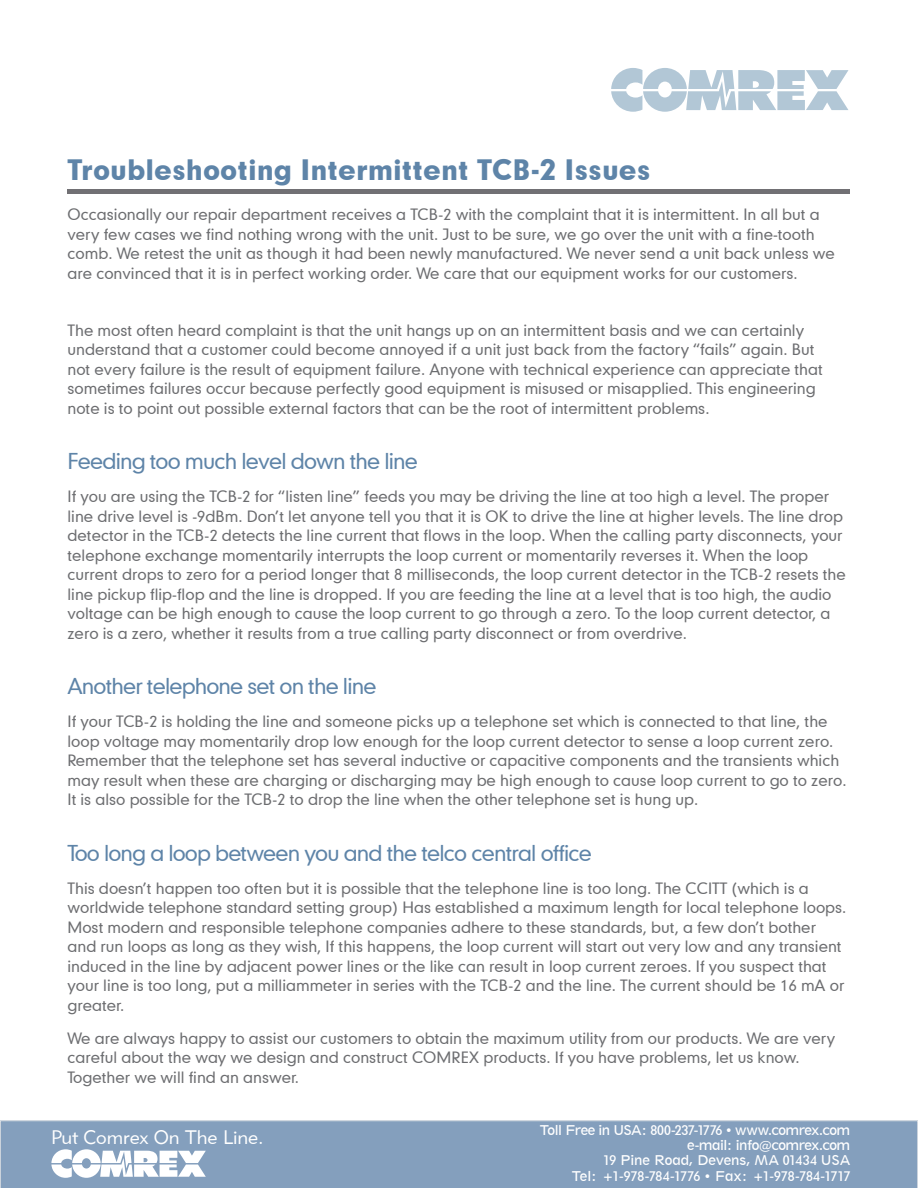
<style>
.page{position:relative;width:918px;height:1188px;background:#fff}
.page>*{position:absolute;margin:0;border:0;box-sizing:border-box;transform-origin:0 0}
.t1{font:27px "Geometric 706 BT Black B";color:#5e84a8}
.Body{font:21px "Geometric 706 BT Medium B";letter-spacing:-.04em;color:#5e84a8}
.t2{font:19.5px "Geometric 415 BT Lite A";color:#fff}
.Body-2{font:15px/19.5px "Geometric 706 BT Medium B";color:#6c6d70}
.t3{font:12.6px "Geometric 212 BT";letter-spacing:-.045em;color:#fff}
.t4{font:12.6px "Geometric 212 BT";letter-spacing:-.005em;color:#fff}
.t5{font:12.6px "Geometric 212 BT";letter-spacing:-.02em;color:#fff}
</style>
<div class="page">
<div style="left:68px;top:189px;width:782px;height:5px;background:#717074"></div>
<svg style="left:611px;top:68px;width:238px;height:44px"></svg>
<div style="left:0;top:1121px;width:918px;height:67px;background:#849fbd"></div>
<div style="left:0;top:1120px;width:918px;height:68px;border:1px solid #e6e7e9"></div>
<svg style="left:52px;top:1149px;width:154px;height:29px"></svg>
<p class="t1" style="left:68px;top:152px;width:585px">Troubleshooting Intermittent TCB-2 Issues</p>
<p class="Body-2" style="left:68px;top:205px;width:769px">Occasionally our repair department receives a TCB-2 with the complaint that it is intermittent. In all but a very few cases we find nothing wrong with the unit. Just to be sure, we go over the unit with a fine-tooth comb. We retest the unit as though it had been newly manufactured. We never send a unit back unless we are convinced that it is in perfect working order. We care that our equipment works for our customers.</p>
<p class="Body-2" style="left:68px;top:320px;width:757px">The most often heard complaint is that the unit hangs up on an intermittent basis and we can certainly understand that a customer could become annoyed if a unit just back from the factory “fails” again. But not every failure is the result of equipment failure. Anyone with technical experience can appreciate that sometimes failures occur because perfectly good equipment is misused or misapplied. This engineering note is to point out possible external factors that can be the root of intermittent problems.</p>
<p class="Body" style="left:68px;top:447px;width:352px">Feeding too much level down the line</p>
<p class="Body-2" style="left:68px;top:487px;width:780px">If you are using the TCB-2 for “listen line” feeds you may be driving the line at too high a level. The proper line drive level is -9dBm. Don’t let anyone tell you that it is OK to drive the line at higher levels. The line drop detector in the TCB-2 detects the line current that flows in the loop. When the calling party disconnects, your telephone exchange momentarily interrupts the loop current or momentarily reverses it. When the loop current drops to zero for a period longer that 8 milliseconds, the loop current detector in the TCB-2 resets the line pickup flip-flop and the line is dropped. If you are feeding the line at a level that is too high, the audio voltage can be high enough to cause the loop current to go through a zero. To the loop current detector, a zero is a zero, whether it results from a true calling party disconnect or from overdrive.</p>
<p class="Body" style="left:68px;top:672px;width:311px">Another telephone set on the line</p>
<p class="Body-2" style="left:68px;top:712px;width:781px">If your TCB-2 is holding the line and someone picks up a telephone set which is connected to that line, the loop voltage may momentarily drop low enough for the loop current detector to sense a loop current zero.<br>Remember that the telephone set has several inductive or capacitive components and the transients which may result when these are charging or discharging may be high enough to cause loop current to go to zero.<br>It is also possible for the TCB-2 to drop the line when the other telephone set is hung up.</p>
<p class="Body" style="left:68px;top:839px;width:526px">Too long a loop between you and the telco central office</p>
<p class="Body-2" style="left:68px;top:878px;width:780px">This doesn’t happen too often but it is possible that the telephone line is too long. The CCITT (which is a worldwide telephone standard setting group) Has established a maximum length for local telephone loops.<br>Most modern and responsible telephone companies adhere to these standards, but, a few don’t bother and run loops as long as they wish, If this happens, the loop current will start out very low and any transient induced in the line by adjacent power lines or the like can result in loop current zeroes. If you suspect that your line is too long, put a milliammeter in series with the TCB-2 and the line. The current should be 16 mA or greater.</p>
<p class="Body-2" style="left:68px;top:1028px;width:769px">We are always happy to assist our customers to obtain the maximum utility from our products. We are very careful about the way we design and construct COMREX products. If you have problems, let us know.<br>Together we will find an answer.</p>
<p class="t2" style="left:51px;top:1125px;width:214px">Put Comrex On The Line.</p>
<p class="t3" style="left:540px;top:1122px;width:312px">Toll Free in USA: 800-237-1776 • www.comrex.com</p>
<p class="t3" style="left:687px;top:1137px;width:165px">e-mail: info@comrex.com</p>
<p class="t5" style="left:603px;top:1152px;width:249px">19 Pine Road, Devens, MA 01434 USA</p>
<p class="t4" style="left:572px;top:1168px;width:280px">Tel: +1-978-784-1776 • Fax: +1-978-784-1717</p>
</div>
